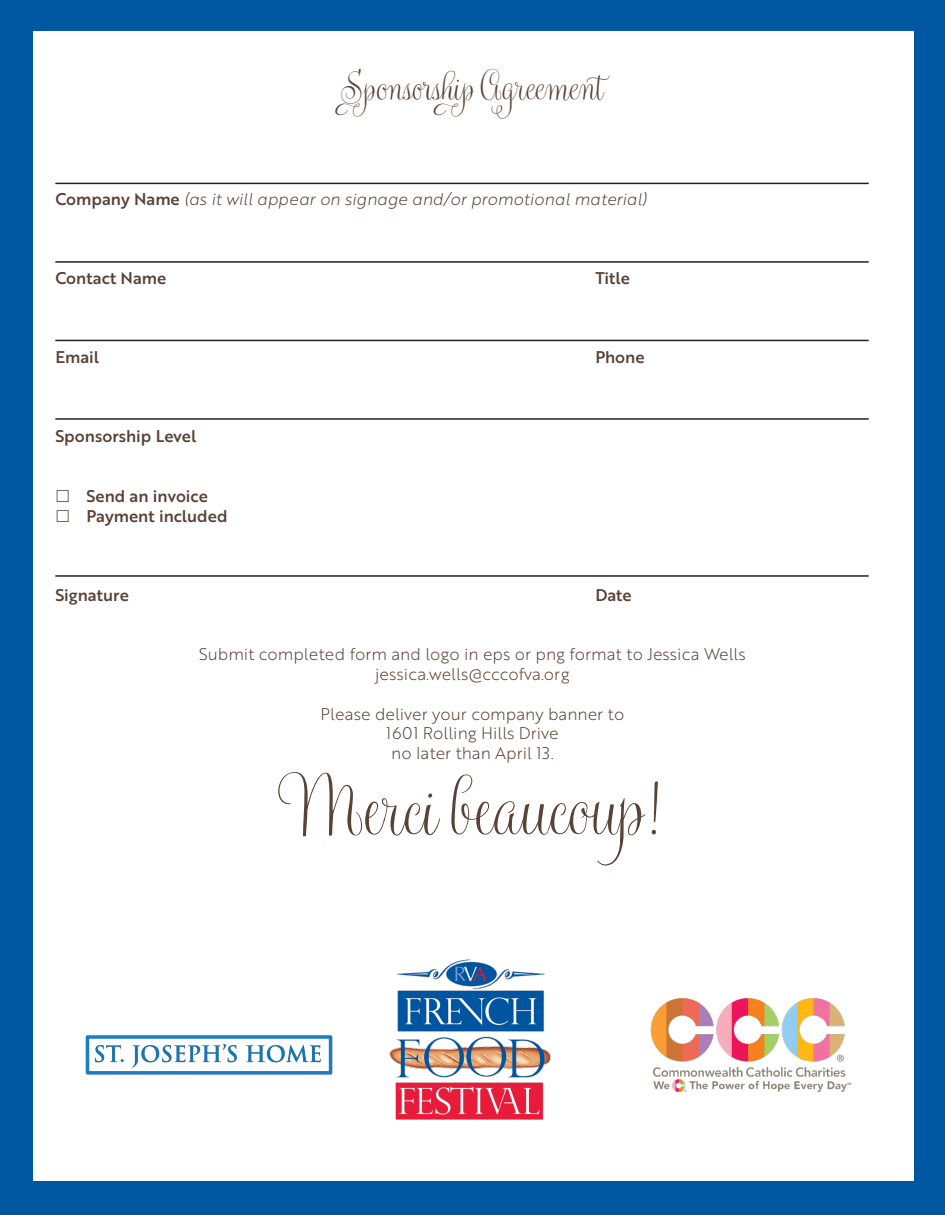
<style>
.page{position:relative;width:945px;height:1215px;background:#fff}
.page>*{position:absolute;margin:0;border:0;box-sizing:border-box;transform-origin:0 0}
.t1{font:61.5px "Gratitude Smooth Script Pro";color:#594236}
.t2{font:30px "Gratitude Smooth Script Pro";color:#594236}
.t3{font:16.5px "Brother 1816 Light";color:#594236}
.t4{font:16.5px "Brother 1816 Medium";color:#594236}
.t5{font:16.5px "Brother 1816 Light Italic";color:#594236}
.s1{font-family:"Brother 1816 Medium"}
</style>
<div class="page">
<img style="left:389px;top:959px;width:162px;height:161px">
<img style="left:650px;top:998px;width:202px;height:95px">
<hr style="left:55px;top:183px;width:814px;height:1px;background:#231f20">
<hr style="left:55px;top:261px;width:814px;height:2px;background:#231f20">
<hr style="left:55px;top:340px;width:814px;height:1px;background:#231f20">
<hr style="left:55px;top:418px;width:814px;height:2px;background:#231f20">
<hr style="left:55px;top:575px;width:814px;height:2px;background:#231f20">
<div style="left:0;top:0;width:945px;height:31px;background:#0057a1"></div>
<div style="left:0;top:1182px;width:945px;height:33px;background:#0057a1"></div>
<div style="left:0;top:7px;width:32px;height:1208px;background:#0057a1"></div>
<div style="left:914px;top:0;width:31px;height:1212px;background:#0057a1"></div>
<img style="left:85px;top:1035px;width:248px;height:40px">
<p class="t2" style="left:342px;top:71px;width:279px">SponsorshipAgreement</p>
<p class="t5" style="left:55px;top:187px;width:593px"><span class="s1">Company Name</span> (as it will appear on signage and/or promotional material)</p>
<p class="t4" style="left:55px;top:266px;width:112px">Contact Name</p>
<p class="t4" style="left:595px;top:266px;width:36px">Title</p>
<p class="t4" style="left:55px;top:345px;width:45px">Email</p>
<p class="t4" style="left:595px;top:345px;width:51px">Phone</p>
<p class="t4" style="left:55px;top:424px;width:143px">Sponsorship Level</p>
<p class="t4" style="left:87px;top:483px;width:123px">Send an invoice</p>
<p class="t4" style="left:87px;top:503px;width:143px">Payment included</p>
<p class="t4" style="left:55px;top:582px;width:75px">Signature</p>
<p class="t4" style="left:595px;top:582px;width:38px">Date</p>
<p class="t3" style="left:199px;top:642px;width:548px">Submit completed form and logo in eps or png format to Jessica Wells</p>
<p class="t3" style="left:375px;top:662px;width:196px">jessica.wells@cccofva.org</p>
<p class="t3" style="left:321px;top:702px;width:305px">Please deliver your company banner to</p>
<p class="t3" style="left:386px;top:721px;width:174px">1601 Rolling Hills Drive</p>
<p class="t3" style="left:391px;top:741px;width:164px">no later than April 13.</p>
<p class="t1" style="left:283px;top:776px;width:381px">Merci beaucoup!</p>
</div>
